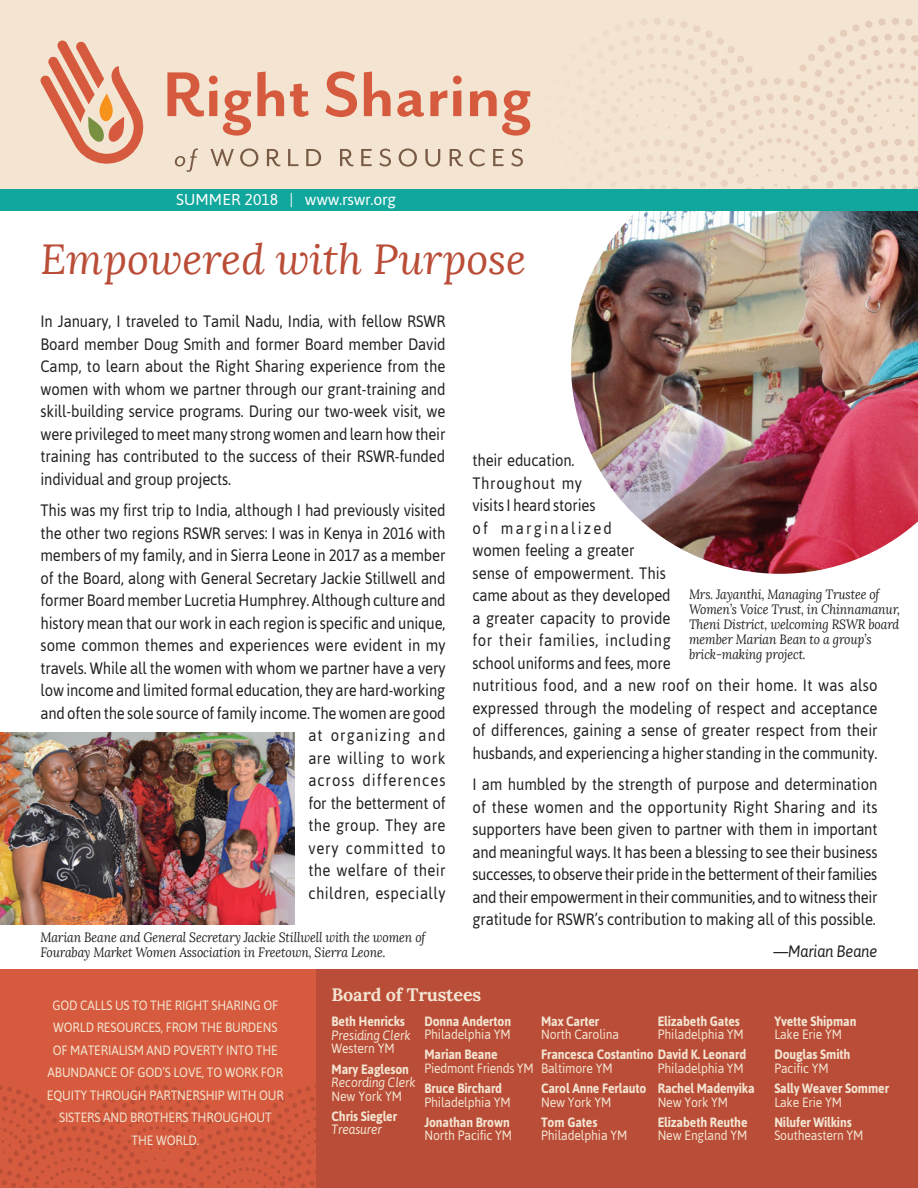
<style>
.page{position:relative;width:918px;height:1188px;background:#fff}
.page>*{position:absolute;margin:0;border:0;box-sizing:border-box;transform-origin:0 0}
.t1{font:italic 42px "Lora";color:#ba4d37}
.t2{font:700 18px "Lora";letter-spacing:-.01em;color:#f3e5d2}
.t3{font:16.5px/22.5px "Asap";letter-spacing:-.01em;color:#231f20;text-align:justify;scale:.9 1}
.t4{font:italic 16.5px "Asap";letter-spacing:-.01em;color:#231f20;scale:.9 1}
.t5{font:15.75px "Asap";letter-spacing:-.02em;color:#fff}
.t6{font:13.5px "Asap";letter-spacing:-.01em;color:#f3e5d2;scale:.9 1}
.t7{font:700 13.5px "Asap";letter-spacing:-.01em;color:#f3e5d2;scale:.9 1}
.t8{font:italic 13.5px/15px "Lora";letter-spacing:-.01em;color:#231f20;scale:.9 1}
.t9{font:italic 13.5px "Asap";letter-spacing:-.01em;color:#f3e5d2;scale:.9 1}
.t10{font:13.5px "Asap";letter-spacing:.145em;color:#f3e5d2;scale:.9 1}
.s1{font-style:inherit}
</style>
<div class="page">
<img style="left:571px;top:211px;width:347px;height:363px">
<div style="left:0;top:0;width:918px;height:196px;background:#f3e5d2"></div>
<svg style="left:40px;top:40px;width:104px;height:124px"></svg>
<svg style="left:167px;top:72px;width:84px;height:64px"></svg>
<svg style="left:257px;top:72px;width:27px;height:44px"></svg>
<svg style="left:290px;top:84px;width:19px;height:33px"></svg>
<svg style="left:326px;top:71px;width:31px;height:46px"></svg>
<svg style="left:364px;top:72px;width:27px;height:44px"></svg>
<svg style="left:397px;top:90px;width:27px;height:27px"></svg>
<svg style="left:430px;top:90px;width:17px;height:26px"></svg>
<svg style="left:453px;top:76px;width:9px;height:40px"></svg>
<svg style="left:470px;top:90px;width:60px;height:46px"></svg>
<svg style="left:174px;top:148px;width:24px;height:24px"></svg>
<svg style="left:210px;top:149px;width:24px;height:17px"></svg>
<svg style="left:240px;top:148px;width:18px;height:19px"></svg>
<svg style="left:267px;top:149px;width:13px;height:17px"></svg>
<svg style="left:288px;top:149px;width:10px;height:17px"></svg>
<svg style="left:306px;top:149px;width:15px;height:17px"></svg>
<svg style="left:340px;top:149px;width:13px;height:17px"></svg>
<svg style="left:361px;top:149px;width:11px;height:17px"></svg>
<svg style="left:380px;top:149px;width:11px;height:18px"></svg>
<svg style="left:399px;top:148px;width:18px;height:19px"></svg>
<svg style="left:425px;top:149px;width:15px;height:18px"></svg>
<svg style="left:450px;top:149px;width:13px;height:17px"></svg>
<svg style="left:469px;top:149px;width:15px;height:18px"></svg>
<svg style="left:493px;top:149px;width:11px;height:17px"></svg>
<svg style="left:511px;top:149px;width:12px;height:18px"></svg>
<svg style="left:627px;top:18px;width:291px;height:171px"></svg>
<div style="left:0;top:970px;width:496px;height:218px;background:#d65b3e"></div>
<div style="left:316px;top:970px;width:602px;height:218px;background:#ba4d37"></div>
<div style="left:0;top:189px;width:918px;height:22px;background:#12a79d"></div>
<img style="left:0;top:732px;width:295px;height:192px">
<svg style="left:0;top:1084px;width:316px;height:104px"></svg>
<p class="t5" style="left:176px;top:189px;width:222px">SUMMER <span class="s1">2018 |</span> www.rswr.org</p>
<h1 class="t1" style="left:40px;top:233px;width:487px">Empowered with Purpose</h1>
<p class="t3" style="left:40px;top:310px;width:452px">In January, I traveled to Tamil Nadu, India, with fellow RSWR Board member Doug Smith and former Board member David Camp, to learn about the Right Sharing experience from the women with whom we partner through our grant-training and skill-building service programs. During our two-week visit, we were privileged to meet many strong women and learn how their training has contributed to the success of their RSWR-funded individual and group projects.</p>
<p class="t3" style="left:40px;top:499px;width:452px;text-align:right">This was my first trip to India, although I had previously visited the other two regions RSWR serves: I was in Kenya in 2016 with members of my family, and in Sierra Leone in 2017 as a member of the Board, along with General Secretary Jackie Stillwell and former Board member Lucretia Humphrey. Although culture and history mean that our work in each region is specific and unique, some common themes and experiences were evident in my travels. While all the women with whom we partner have a very low income and limited formal education, they are hard-working and often the sole source of family income. The women are good at organizing and<br>are willing to work<br>across differences<br>for the betterment of<br>the group. They are<br>very committed to<br>the welfare of their<br>children, especially</p>
<p class="t3" style="left:473px;top:449px;width:452px;text-align:left">their education.<br>Throughout my<br>visits I heard stories<br>of marginalized<br>women feeling a greater<br>sense of empowerment. This<br>came about as they developed<br>a greater capacity to provide<br>for their families, including<br>school uniforms and fees, more<br>nutritious food, and a new roof on their home. It was also expressed through the modeling of respect and acceptance of differences, gaining a sense of greater respect from their husbands, and experiencing a higher standing in the community.</p>
<p class="t3" style="left:473px;top:773px;width:452px">I am humbled by the strength of purpose and determination of these women and the opportunity Right Sharing and its supporters have been given to partner with them in important and meaningful ways. It has been a blessing to see their business successes, to observe their pride in the betterment of their families and their empowerment in their communities, and to witness their gratitude for RSWR’s contribution to making all of this possible.</p>
<p class="t4" style="left:773px;top:940px;width:117px">—Marian Beane</p>
<p class="t8" style="left:689px;top:587px;width:236px">Mrs. Jayanthi, Managing Trustee of Women’s Voice Trust, in Chinnamanur, Theni District, welcoming RSWR board member Marian Bean to a group’s brick-making project.</p>
<p class="t8" style="left:40px;top:930px;width:429px">Marian Beane and General Secretary Jackie Stillwell with the women of<br>Fourabay Market Women Association in Freetown, Sierra Leone.</p>
<p class="t6" style="left:52px;top:996px;width:39px">God calls</p>
<p class="t6" style="left:115px;top:996px;width:48px">us to the</p>
<p class="t6" style="left:175px;top:996px;width:9px">right</p>
<p class="t6" style="left:211px;top:996px;width:9px">sharing</p>
<p class="t6" style="left:263px;top:996px;width:16px">of</p>
<p class="t6" style="left:53px;top:1018px;width:30px">world</p>
<p class="t6" style="left:97px;top:1018px;width:41px">resources</p>
<p class="t6" style="left:161px;top:1018px;width:53px">, fromthe</p>
<p class="t6" style="left:225px;top:1018px;width:10px">burdens</p>
<p class="t6" style="left:53px;top:1041px;width:28px">of materialism</p>
<p class="t6" style="left:147px;top:1041px;width:10px">and</p>
<p class="t6" style="left:173px;top:1041px;width:34px">poverty</p>
<p class="t6" style="left:226px;top:1041px;width:43px">int o the</p>
<p class="t6" style="left:48px;top:1063px;width:10px">abundance</p>
<p class="t10" style="left:120px;top:1063px;width:179px">of God’s love, to work for</p>
<p class="t6" style="left:47px;top:1086px;width:25px">equity</p>
<p class="t6" style="left:90px;top:1086px;width:45px">through</p>
<p class="t6" style="left:149px;top:1086px;width:9px">partnership</p>
<p class="t6" style="left:227px;top:1086px;width:9px">with</p>
<p class="t6" style="left:259px;top:1086px;width:19px">our</p>
<p class="t6" style="left:59px;top:1108px;width:8px">sisters</p>
<p class="t6" style="left:103px;top:1108px;width:10px">and</p>
<p class="t6" style="left:130px;top:1108px;width:35px">brothers</p>
<p class="t6" style="left:191px;top:1108px;width:45px">through</p>
<p class="t6" style="left:248px;top:1108px;width:19px">out</p>
<p class="t6" style="left:132px;top:1131px;width:9px">the</p>
<p class="t6" style="left:156px;top:1131px;width:49px">world.</p>
<p class="t2" style="left:332px;top:983px;width:151px">Board of Trustees</p>
<p class="t7" style="left:332px;top:1013px;width:83px">Beth Henricks</p>
<p class="t9" style="left:332px;top:1026px;width:90px">Presiding Clerk</p>
<p class="t6" style="left:332px;top:1040px;width:72px">Western YM</p>
<p class="t7" style="left:332px;top:1060px;width:87px">Mary Eagleson</p>
<p class="t9" style="left:332px;top:1074px;width:95px">Recording Clerk</p>
<p class="t6" style="left:332px;top:1087px;width:80px">New York YM</p>
<p class="t7" style="left:332px;top:1107px;width:74px">Chris Siegler</p>
<p class="t9" style="left:332px;top:1121px;width:58px">Treasurer</p>
<p class="t7" style="left:424px;top:1012px;width:98px">Donna Anderton</p>
<p class="t6" style="left:424px;top:1026px;width:97px">Philadelphia YM</p>
<p class="t7" style="left:424px;top:1046px;width:83px">Marian Beane</p>
<p class="t6" style="left:424px;top:1059px;width:123px">Piedmont Friends YM</p>
<p class="t7" style="left:424px;top:1079px;width:88px">Bruce Birchard</p>
<p class="t6" style="left:424px;top:1093px;width:97px">Philadelphia YM</p>
<p class="t7" style="left:424px;top:1113px;width:96px">Jonathan Brown</p>
<p class="t6" style="left:424px;top:1127px;width:99px">North Pacific YM</p>
<p class="t7" style="left:658px;top:1012px;width:93px">Elizabeth Gates</p>
<p class="t6" style="left:658px;top:1026px;width:97px">Philadelphia YM</p>
<p class="t6" style="left:658px;top:1059px;width:97px">Philadelphia YM</p>
<p class="t7" style="left:658px;top:1079px;width:109px">Rachel Madenyika</p>
<p class="t6" style="left:658px;top:1093px;width:80px">New York YM</p>
<p class="t7" style="left:658px;top:1113px;width:101px">Elizabeth Reuthe</p>
<p class="t6" style="left:658px;top:1127px;width:101px">New England YM</p>
<p class="t7" style="left:774px;top:1012px;width:93px">Yvette Shipman</p>
<p class="t6" style="left:774px;top:1026px;width:77px">Lake Erie YM</p>
<p class="t7" style="left:774px;top:1046px;width:86px">Douglas Smith</p>
<p class="t6" style="left:774px;top:1059px;width:62px">Pacific YM</p>
<p class="t7" style="left:774px;top:1079px;width:129px">Sally Weaver Sommer</p>
<p class="t6" style="left:774px;top:1093px;width:77px">Lake Erie YM</p>
<p class="t7" style="left:774px;top:1113px;width:87px">Nilufer Wilkins</p>
<p class="t6" style="left:774px;top:1127px;width:101px">Southeastern YM</p>
<p class="t7" style="left:541px;top:1012px;width:66px">Max Carter</p>
<p class="t6" style="left:541px;top:1026px;width:88px">North Carolina</p>
<p class="t7" style="left:541px;top:1046px;width:229px">Francesca Costantino David K. Leonard</p>
<p class="t6" style="left:541px;top:1059px;width:81px">Baltimore YM</p>
<p class="t7" style="left:541px;top:1079px;width:119px">Carol Anne Ferlauto</p>
<p class="t6" style="left:541px;top:1093px;width:80px">New York YM</p>
<p class="t7" style="left:541px;top:1113px;width:64px">Tom Gates</p>
<p class="t6" style="left:541px;top:1127px;width:97px">Philadelphia YM</p>
</div>
